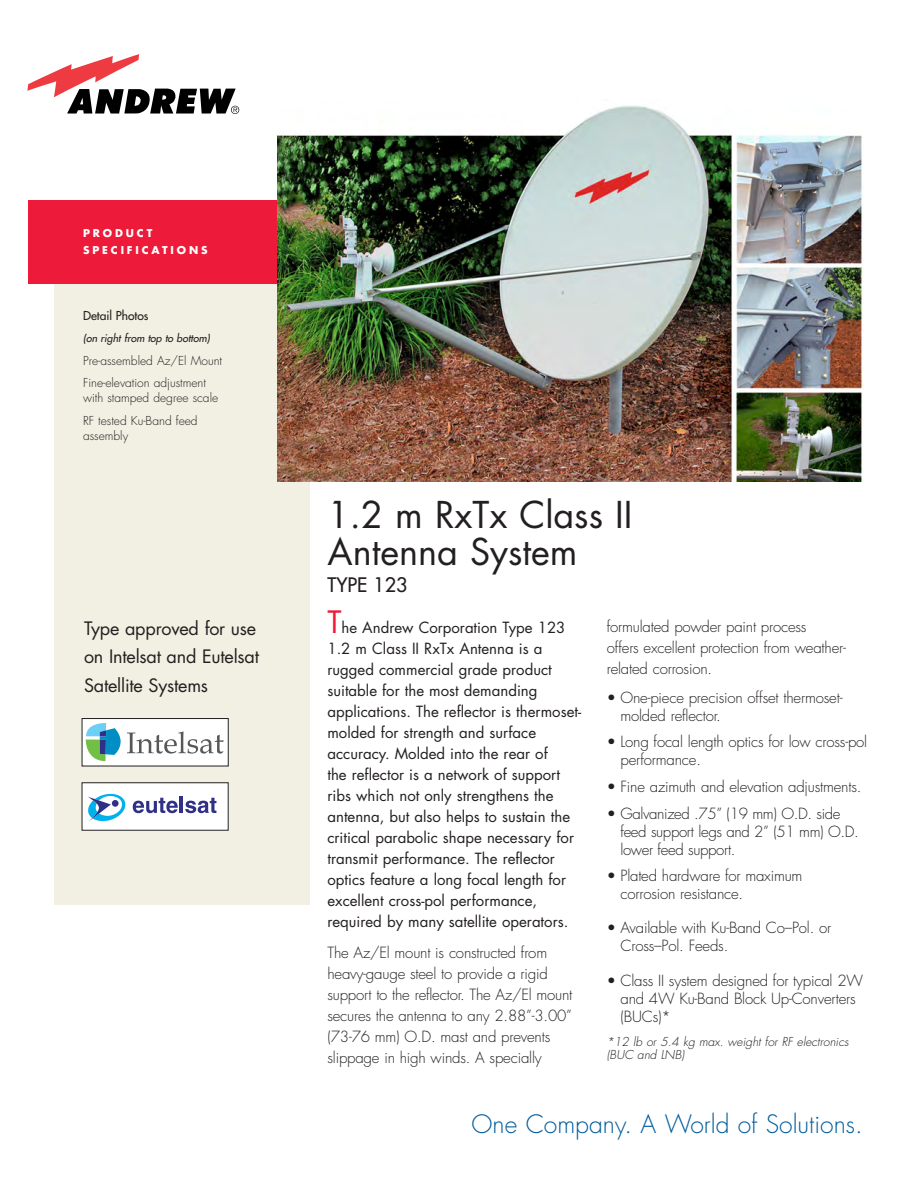
<style>
.page{position:relative;width:918px;height:1188px;background:#fff}
.page>*{position:absolute;margin:0;border:0;box-sizing:border-box;transform-origin:0 0}
.t1{font:36px/37.5px "Futura";color:#231f20}
.t2{font:300 24.75px "Futura";color:#005d9c}
.t3{font:19.5px "Futura";color:#231f20}
.t4{font:18px/28.5px "Futura";letter-spacing:-.01em;color:#231f20}
.t5{font:300 15px/18px "Futura";letter-spacing:-.015em;color:#231f20}
.t6{font:15px/21px "Futura";color:#231f20}
.t7{font:300 12px/22.5px "Futura";color:#231f20}
.t8{font:italic 300 12px/13.5px "Futura";color:#231f20}
.t9{font:12px "Futura";color:#231f20}
.t10{font:italic 10.5px "Futura";color:#231f20}
.t11{font:700 10.5px/16.5px "Futura";letter-spacing:.275em;color:#fff}
.s1{font-size:30px;color:#ed1a3a}
</style>
<div class="page">
<div style="left:54px;top:266px;width:256px;height:638px;background:#f1f0e3"></div>
<div style="left:28px;top:200px;width:252px;height:83px;background:#ed1a3a"></div>
<img style="left:277px;top:105px;width:587px;height:376px">
<svg style="left:27px;top:54px;width:212px;height:60px"></svg>
<div style="left:82px;top:719px;width:146px;height:47px;background:#fff"></div>
<svg style="left:85px;top:723px;width:139px;height:38px"></svg>
<div style="left:82px;top:718px;width:147px;height:49px;border:1px solid #231f20"></div>
<div style="left:82px;top:783px;width:146px;height:47px;background:#fff"></div>
<svg style="left:133px;top:798px;width:45px;height:15px"></svg>
<hr style="left:180px;top:797px;width:3px;height:16px;background:#303087">
<svg style="left:185px;top:798px;width:31px;height:15px"></svg>
<svg style="left:88px;top:793px;width:38px;height:29px"></svg>
<div style="left:82px;top:782px;width:147px;height:49px;border:1px solid #231f20"></div>
<p class="t11" style="left:83px;top:226px;width:126px">PRODUCT<br>SPECIFICATIONS</p>
<p class="t9" style="left:83px;top:310px;width:67px">Detail Photos</p>
<p class="t10" style="left:83px;top:333px;width:128px">(on right from top to bottom)</p>
<p class="t7" style="left:83px;top:350px;width:141px">Pre-assembled Az/El Mount<br>Fine-elevation adjustment</p>
<p class="t7" style="left:83px;top:388px;width:137px">with stamped degree scale<br>RF tested Ku-Band feed</p>
<p class="t7" style="left:83px;top:425px;width:47px">assembly</p>
<p class="t4" style="left:84px;top:615px;width:176px">Type approved for use on Intelsat and Eutelsat<br>Satellite Systems</p>
<h1 class="t1" style="left:328px;top:499px;width:306px">1.2 m RxTx Class II<br>Antenna System</h1>
<h3 class="t3" style="left:327px;top:575px;width:81px">TYPE 123</h3>
<p class="t6" style="left:327px;top:618px;width:255px"><span class="s1">T</span>he Andrew Corporation Type 123<br>1.2 m Class II RxTx Antenna is a rugged commercial grade product suitable for the most demanding applications. The reflector is thermoset&shy;molded for strength and surface accuracy. Molded into the rear of<br>the reflector is a network of support ribs which not only strengthens the antenna, but also helps to sustain the critical parabolic shape necessary for transmit performance. The reflector optics feature a long focal length for excellent cross-pol performance, required by many satellite operators.</p>
<p class="t5" style="left:327px;top:944px;width:246px;line-height:21px">The Az/El mount is constructed from heavy-gauge steel to provide a rigid support to the reflector. The Az/El mount secures the antenna to any 2.88”-3.00” (73-76 mm) O.D. mast and prevents slippage in high winds. A specially</p>
<p class="t5" style="left:607px;top:617px;width:241px;line-height:21px">formulated powder paint process<br>offers excellent protection from weather&shy;related corrosion.</p>
<p class="t5" style="left:620px;top:689px;width:224px;text-indent:-14px">• One-piece precision offset thermoset&shy;molded reflector.</p>
<p class="t5" style="left:620px;top:734px;width:248px;text-indent:-14px">• Long focal length optics for low cross-pol performance.</p>
<p class="t5" style="left:607px;top:779px;width:256px">• Fine azimuth and elevation adjustments.</p>
<p class="t5" style="left:620px;top:805px;width:240px;text-indent:-14px">• Galvanized .75” (19 mm) O.D. side feed support legs and 2” (51 mm) O.D. lower feed support.</p>
<p class="t5" style="left:620px;top:868px;width:183px;text-indent:-14px">• Plated hardware for maximum corrosion resistance.</p>
<p class="t5" style="left:620px;top:920px;width:212px;text-indent:-14px">• Available with Ku-Band Co–Pol. or<br>Cross–Pol. Feeds.</p>
<p class="t5" style="left:620px;top:972px;width:244px;text-indent:-14px">• Class II system designed for typical 2W and 4W Ku-Band Block Up-Converters (BUCs)*</p>
<p class="t8" style="left:607px;top:1036px;width:243px">*12 lb or 5.4 kg max. weight for RF electronics (BUC and LNB)</p>
<h2 class="t2" style="left:472px;top:1113px;width:393px">One Company. A World of Solutions.</h2>
</div>
